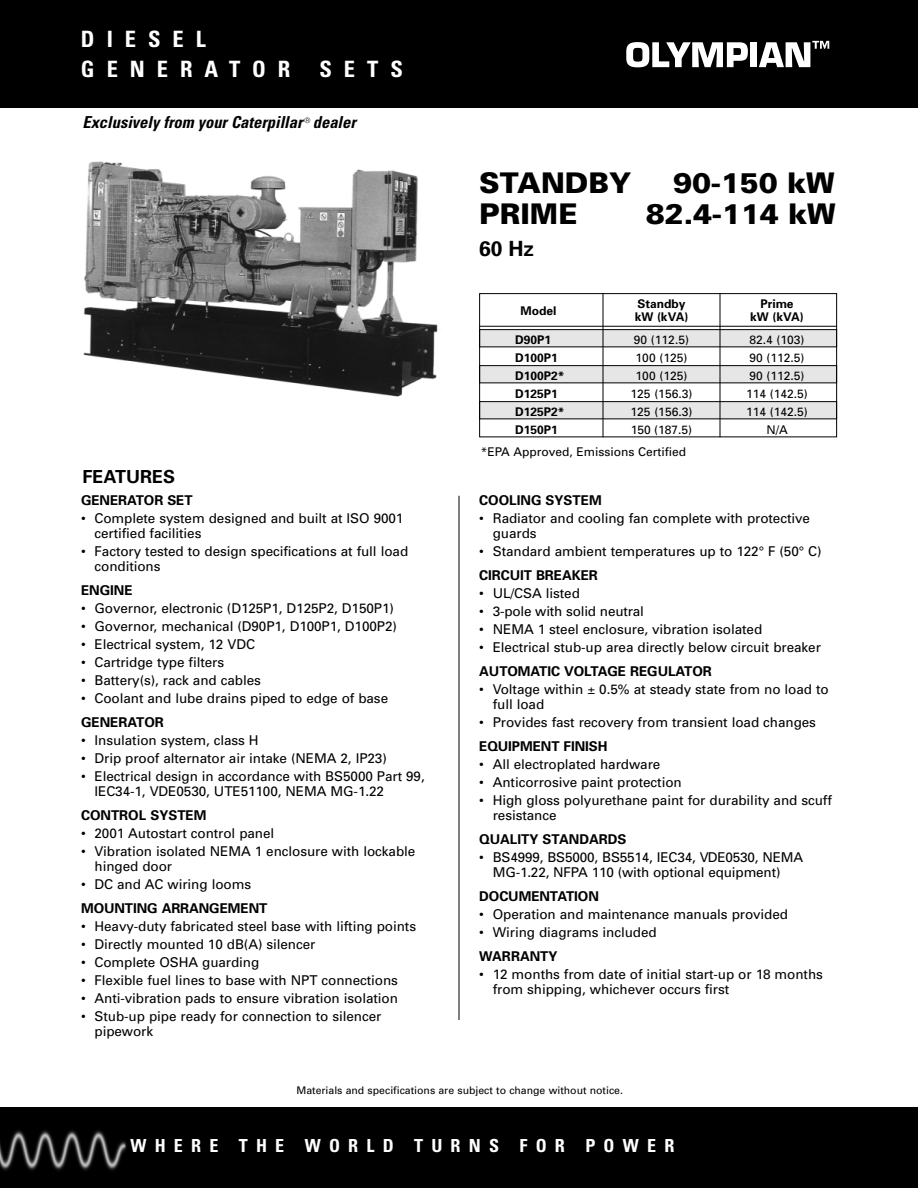
<style>
.page{position:relative;width:918px;height:1188px;background:#fff}
.page>*{position:absolute;margin:0;border:0;box-sizing:border-box;transform-origin:0 0}
.t1{font:900 28.5px "Univers";color:#000}
.t2{font:700 condensed 22.5px/30px "Univers";letter-spacing:.535em;color:#fff}
.t3{font:700 21px "Univers";color:#000}
.t4{font:700 condensed 18px "Univers";letter-spacing:.455em;color:#fff}
.t5{font:700 18px "Univers";color:#000}
.t6{font:italic 700 condensed 16.5px "Univers";color:#000}
.t7{font:13.5px/15px "Univers";letter-spacing:-.005em;color:#000}
.t8{font:700 13.5px "Univers";letter-spacing:-.005em;color:#000}
.t9{font:12px "Univers";color:#000}
.t10{font:700 12px "Univers";color:#000}
.t11{font:10.5px "Univers";color:#000}
</style>
<div class="page">
<div style="left:480px;top:330px;width:356px;height:16px;background:#e6e6e6"></div>
<div style="left:479px;top:329px;width:358px;height:18px;border:1px solid #000"></div>
<div style="left:480px;top:366px;width:356px;height:16px;background:#e6e6e6"></div>
<div style="left:479px;top:365px;width:358px;height:18px;border:1px solid #000"></div>
<div style="left:480px;top:402px;width:356px;height:16px;background:#e6e6e6"></div>
<div style="left:479px;top:401px;width:358px;height:18px;border:1px solid #000"></div>
<img style="left:83px;top:161px;width:358px;height:236px">
<div style="left:479px;top:293px;width:358px;height:144px;border:1px solid #000"></div>
<hr style="left:603px;top:293px;width:1px;height:144px;background:#000">
<hr style="left:720px;top:293px;width:1px;height:144px;background:#000">
<hr style="left:479px;top:326px;width:358px;height:1px;background:#000">
<hr style="left:459px;top:496px;width:1px;height:524px;background:#000">
<div style="left:0;top:0;width:918px;height:108px;background:#000"></div>
<svg style="left:626px;top:42px;width:122px;height:25px"></svg>
<div style="left:751px;top:42px;width:6px;height:25px;background:#fff"></div>
<svg style="left:759px;top:41px;width:70px;height:26px"></svg>
<div style="left:0;top:1107px;width:918px;height:81px;background:#000"></div>
<img style="left:0;top:1130px;width:127px;height:41px">
<h2 class="t2" style="left:81px;top:26px;width:211px">DIESEL<br>GENERATOR</h2>
<h2 class="t2" style="left:319px;top:56px;width:85px">SETS</h2>
<p class="t6" style="left:82px;top:116px;width:275px">Exclusively from your Caterpillar ➔ dealer</p>
<h3 class="t5" style="left:82px;top:470px;width:94px">FEATURES</h3>
<p class="t8" style="left:81px;top:496px;width:113px">GENERATOR SET</p>
<p class="t7" style="left:94px;top:512px;width:310px;text-indent:-14px">• Complete system designed and built at ISO 9001 certified facilities</p>
<p class="t7" style="left:94px;top:545px;width:315px;text-indent:-14px">• Factory tested to design specifications at full load conditions</p>
<p class="t8" style="left:81px;top:586px;width:53px">ENGINE</p>
<p class="t7" style="left:81px;top:602px;width:314px">• Governor, electronic (D125P1, D125P2, D150P1)</p>
<p class="t7" style="left:81px;top:620px;width:318px">• Governor, mechanical (D90P1, D100P1, D100P2)</p>
<p class="t7" style="left:81px;top:638px;width:176px">• Electrical system, 12 VDC</p>
<p class="t7" style="left:81px;top:656px;width:145px">• Cartridge type filters</p>
<p class="t7" style="left:81px;top:674px;width:181px">• Battery(s), rack and cables</p>
<p class="t7" style="left:81px;top:692px;width:309px">• Coolant and lube drains piped to edge of base</p>
<p class="t8" style="left:81px;top:718px;width:85px">GENERATOR</p>
<p class="t7" style="left:81px;top:734px;width:179px">• Insulation system, class H</p>
<p class="t7" style="left:81px;top:752px;width:307px">• Drip proof alternator air intake (NEMA 2, IP23)</p>
<p class="t7" style="left:94px;top:770px;width:332px;text-indent:-14px">• Electrical design in accordance with BS5000 Part 99,<br>IEC34-1, VDE0530, UTE51100, NEMA MG-1.22</p>
<p class="t8" style="left:81px;top:811px;width:127px">CONTROL SYSTEM</p>
<p class="t7" style="left:81px;top:827px;width:195px">• 2001 Autostart control panel</p>
<p class="t7" style="left:94px;top:845px;width:322px;text-indent:-14px">• Vibration isolated NEMA 1 enclosure with lockable hinged door</p>
<p class="t7" style="left:81px;top:878px;width:172px">• DC and AC wiring looms</p>
<p class="t8" style="left:81px;top:904px;width:188px">MOUNTING ARRANGEMENT</p>
<p class="t7" style="left:81px;top:920px;width:337px">• Heavy-duty fabricated steel base with lifting points</p>
<p class="t7" style="left:81px;top:938px;width:236px">• Directly mounted 10 dB(A) silencer</p>
<p class="t7" style="left:81px;top:956px;width:180px">• Complete OSHA guarding</p>
<p class="t7" style="left:81px;top:974px;width:319px">• Flexible fuel lines to base with NPT connections</p>
<p class="t7" style="left:81px;top:992px;width:318px">• Anti-vibration pads to ensure vibration isolation</p>
<p class="t7" style="left:94px;top:1010px;width:288px;text-indent:-14px">• Stub-up pipe ready for connection to silencer pipework</p>
<h1 class="t1" style="left:479px;top:172px;width:153px">STANDBY</h1>
<h1 class="t1" style="left:673px;top:172px;width:163px">90-150 kW</h1>
<h1 class="t1" style="left:479px;top:204px;width:100px">PRIME</h1>
<h1 class="t1" style="left:646px;top:204px;width:192px">82.4-114 kW</h1>
<h3 class="t3" style="left:479px;top:241px;width:56px">60 Hz</h3>
<p class="t10" style="left:521px;top:306px;width:37px">Model</p>
<p class="t10" style="left:637px;top:299px;width:50px">Standby</p>
<p class="t10" style="left:760px;top:299px;width:35px">Prime</p>
<p class="t10" style="left:635px;top:313px;width:55px">kW (kVA)</p>
<p class="t10" style="left:750px;top:313px;width:55px">kW (kVA)</p>
<p class="t10" style="left:515px;top:335px;width:38px">D90P1</p>
<p class="t9" style="left:634px;top:335px;width:57px">90 (112.5)</p>
<p class="t9" style="left:749px;top:335px;width:57px">82.4 (103)</p>
<p class="t10" style="left:515px;top:353px;width:44px">D100P1</p>
<p class="t9" style="left:636px;top:353px;width:53px">100 (125)</p>
<p class="t9" style="left:749px;top:353px;width:57px">90 (112.5)</p>
<p class="t10" style="left:515px;top:371px;width:51px">D100P2*</p>
<p class="t9" style="left:636px;top:371px;width:53px">100 (125)</p>
<p class="t9" style="left:749px;top:371px;width:57px">90 (112.5)</p>
<p class="t10" style="left:515px;top:389px;width:44px">D125P1</p>
<p class="t9" style="left:631px;top:389px;width:63px">125 (156.3)</p>
<p class="t9" style="left:746px;top:389px;width:63px">114 (142.5)</p>
<p class="t10" style="left:515px;top:407px;width:51px">D125P2*</p>
<p class="t9" style="left:631px;top:407px;width:63px">125 (156.3)</p>
<p class="t9" style="left:746px;top:407px;width:63px">114 (142.5)</p>
<p class="t10" style="left:515px;top:425px;width:44px">D150P1</p>
<p class="t9" style="left:631px;top:425px;width:63px">150 (187.5)</p>
<p class="t9" style="left:766px;top:425px;width:23px">N/A</p>
<p class="t9" style="left:481px;top:447px;width:207px">*EPA Approved, Emissions Certified</p>
<p class="t8" style="left:479px;top:496px;width:124px">COOLING SYSTEM</p>
<p class="t7" style="left:493px;top:512px;width:319px;text-indent:-14px">• Radiator and cooling fan complete with protective guards</p>
<p class="t7" style="left:479px;top:545px;width:344px">• Standard ambient temperatures up to 122° F (50° C)</p>
<p class="t8" style="left:479px;top:571px;width:120px">CIRCUIT BREAKER</p>
<p class="t7" style="left:479px;top:587px;width:102px">• UL/CSA listed</p>
<p class="t7" style="left:479px;top:605px;width:166px">• 3-pole with solid neutral</p>
<p class="t7" style="left:479px;top:623px;width:285px">• NEMA 1 steel enclosure, vibration isolated</p>
<p class="t7" style="left:479px;top:641px;width:343px">• Electrical stub-up area directly below circuit breaker</p>
<p class="t8" style="left:479px;top:667px;width:234px">AUTOMATIC VOLTAGE REGULATOR</p>
<p class="t7" style="left:493px;top:683px;width:338px;text-indent:-14px">• Voltage within ± 0.5% at steady state from no load to full load</p>
<p class="t7" style="left:479px;top:716px;width:338px">• Provides fast recovery from transient load changes</p>
<p class="t8" style="left:479px;top:742px;width:130px">EQUIPMENT FINISH</p>
<p class="t7" style="left:479px;top:758px;width:183px">• All electroplated hardware</p>
<p class="t7" style="left:479px;top:776px;width:204px">• Anticorrosive paint protection</p>
<p class="t7" style="left:493px;top:794px;width:341px;text-indent:-14px">• High gloss polyurethane paint for durability and scuff resistance</p>
<p class="t8" style="left:479px;top:835px;width:149px">QUALITY STANDARDS</p>
<p class="t7" style="left:493px;top:851px;width:312px;text-indent:-14px">• BS4999, BS5000, BS5514, IEC34, VDE0530, NEMA<br>MG-1.22, NFPA 110 (with optional equipment)</p>
<p class="t8" style="left:479px;top:892px;width:121px">DOCUMENTATION</p>
<p class="t7" style="left:479px;top:908px;width:310px">• Operation and maintenance manuals provided</p>
<p class="t7" style="left:479px;top:926px;width:179px">• Wiring diagrams included</p>
<p class="t8" style="left:479px;top:952px;width:80px">WARRANTY</p>
<p class="t7" style="left:493px;top:968px;width:332px;text-indent:-14px">• 12 months from date of initial start-up or 18 months from shipping, whichever occurs first</p>
<p class="t11" style="left:296px;top:1086px;width:328px">Materials and specifications are subject to change without notice.</p>
<h3 class="t4" style="left:131px;top:1139px;width:545px">WHERE THE WORLD TURNS FOR POWER</h3>
</div>
